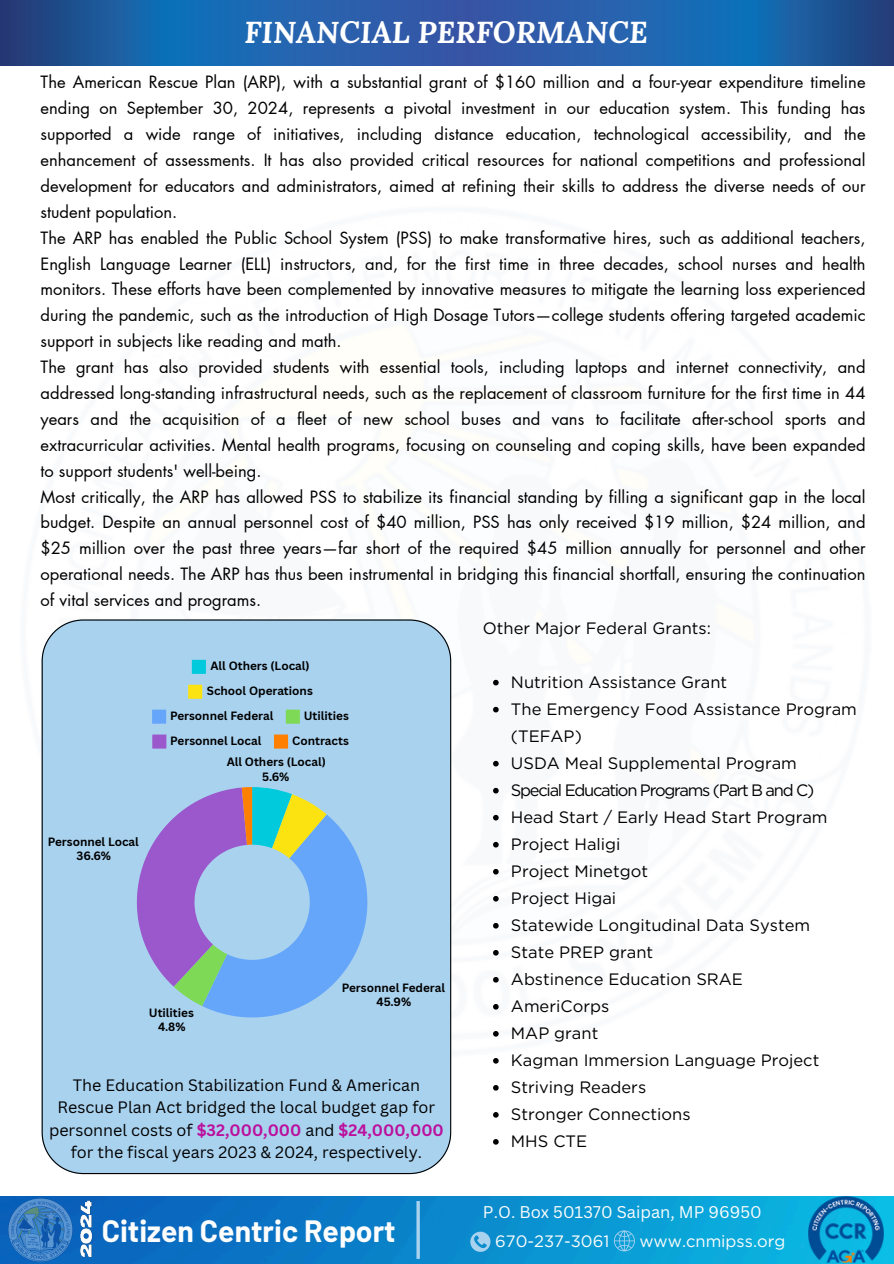
<style>
.page{position:relative;width:894px;height:1264px;background:#fff}
.page>*{position:absolute;margin:0;border:0;box-sizing:border-box;transform-origin:0 0}
.t1{font:700 30px "Barlow";color:#fdfdfd}
.t2{font:italic 700 30px "Lora";color:#fff}
.t3{font:16.5px/25.8px "Futura LT Pro";color:#000}
.t4{font:16.5px/27px "Gotham";color:#000}
.t5{font:16.5px "Gotham";letter-spacing:-.075em;color:#000}
.t6{font:16.5px "Gotham";color:#fdfdfd}
.t7{font:16.5px "Canva Sans";color:#fdfdfd}
.t8{font:16.05px/22.5px "Canva Sans";color:#000;text-align:center}
.t9{font:700 11.7px/14px "Canva Sans";color:#000;text-align:center}
.s1{font-weight:700;color:#bb109d}
</style>
<div class="page">
<img style="left:0;top:1196px;width:893px;height:67px">
<img style="left:808px;top:1196px;width:75px;height:66px">
<svg style="left:416px;top:1200px;width:4px;height:58px"></svg>
<svg style="left:470px;top:1231px;width:20px;height:20px"></svg>
<svg style="left:613px;top:1230px;width:21px;height:21px"></svg>
<img style="left:9px;top:1198px;width:63px;height:63px">
<img style="left:77px;top:1196px;width:19px;height:64px">
<img style="left:0;top:0;width:893px;height:65px">
<div style="left:42px;top:619px;width:409px;height:555px;background:#a9d2ef"></div>
<svg style="left:192px;top:660px;width:14px;height:14px"></svg>
<svg style="left:188px;top:684px;width:14px;height:14px"></svg>
<svg style="left:152px;top:709px;width:14px;height:14px"></svg>
<svg style="left:286px;top:709px;width:14px;height:14px"></svg>
<svg style="left:152px;top:734px;width:14px;height:14px"></svg>
<svg style="left:274px;top:734px;width:14px;height:14px"></svg>
<svg style="left:137px;top:787px;width:230px;height:230px;background:#90abdc"></svg>
<svg style="left:493px;top:679px;width:5px;height:6px"></svg>
<svg style="left:493px;top:706px;width:5px;height:6px"></svg>
<svg style="left:493px;top:760px;width:5px;height:6px"></svg>
<svg style="left:493px;top:787px;width:5px;height:6px"></svg>
<svg style="left:493px;top:814px;width:5px;height:6px"></svg>
<svg style="left:493px;top:841px;width:5px;height:6px"></svg>
<svg style="left:493px;top:868px;width:5px;height:6px"></svg>
<svg style="left:493px;top:895px;width:5px;height:6px"></svg>
<svg style="left:493px;top:922px;width:5px;height:6px"></svg>
<svg style="left:493px;top:950px;width:5px;height:5px"></svg>
<svg style="left:493px;top:977px;width:5px;height:5px"></svg>
<svg style="left:493px;top:1004px;width:5px;height:5px"></svg>
<svg style="left:493px;top:1031px;width:5px;height:5px"></svg>
<svg style="left:493px;top:1058px;width:5px;height:5px"></svg>
<svg style="left:493px;top:1085px;width:5px;height:5px"></svg>
<svg style="left:493px;top:1112px;width:5px;height:5px"></svg>
<svg style="left:493px;top:1139px;width:5px;height:5px"></svg>
<p class="t2" style="left:244px;top:12px;width:404px">FINANCIAL PERFORMANCE</p>
<p class="t3" style="left:41px;top:70px;width:826px">The American Rescue Plan (ARP), with a substantial grant of $160 million and a four-year expenditure timeline ending on September 30, 2024, represents a pivotal investment in our education system. This funding has supported a wide range of initiatives, including distance education, technological accessibility, and the enhancement of assessments. It has also provided critical resources for national competitions and professional development for educators and administrators, aimed at refining their skills to address the diverse needs of our student population.<br>The ARP has enabled the Public School System (PSS) to make transformative hires, such as additional teachers, English Language Learner (ELL) instructors, and, for the first time in three decades, school nurses and health monitors. These efforts have been complemented by innovative measures to mitigate the learning loss experienced during the pandemic, such as the introduction of High Dosage Tutors—college students offering targeted academic support in subjects like reading and math.<br>The grant has also provided students with essential tools, including laptops and internet connectivity, and addressed long-standing infrastructural needs, such as the replacement of classroom furniture for the first time in 44 years and the acquisition of a fleet of new school buses and vans to facilitate after-school sports and extracurricular activities. Mental health programs, focusing on counseling and coping skills, have been expanded to support students' well-being.<br>Most critically, the ARP has allowed PSS to stabilize its financial standing by filling a significant gap in the local budget. Despite an annual personnel cost of $40 million, PSS has only received $19 million, $24 million, and $25 million over the past three years—far short of the required $45 million annually for personnel and other operational needs. The ARP has thus been instrumental in bridging this financial shortfall, ensuring the continuation of vital services and programs.</p>
<p class="t4" style="left:483px;top:614px;width:229px">Other Major Federal Grants:</p>
<p class="t4" style="left:511px;top:668px;width:218px">Nutrition Assistance Grant</p>
<p class="t4" style="left:511px;top:695px;width:347px">The Emergency Food Assistance Program (TEFAP)</p>
<p class="t4" style="left:511px;top:749px;width:287px">USDA Meal Supplemental Program</p>
<p class="t5" style="left:511px;top:780px;width:305px">Special Education Programs (Part B and C)</p>
<p class="t4" style="left:511px;top:803px;width:318px">Head Start / Early Head Start Program</p>
<p class="t4" style="left:511px;top:830px;width:111px">Project Haligi</p>
<p class="t4" style="left:511px;top:857px;width:138px">Project Minetgot</p>
<p class="t4" style="left:511px;top:884px;width:107px">Project Higai</p>
<p class="t4" style="left:511px;top:911px;width:300px">Statewide Longitudinal Data System</p>
<p class="t4" style="left:511px;top:938px;width:144px">State PREP grant</p>
<p class="t4" style="left:511px;top:965px;width:233px">Abstinence Education SRAE</p>
<h3 class="t4" style="left:511px;top:992px;width:100px">AmeriCorps</h3>
<p class="t4" style="left:511px;top:1019px;width:89px">MAP grant</p>
<p class="t4" style="left:511px;top:1046px;width:310px">Kagman Immersion Language Project</p>
<h2 class="t4" style="left:511px;top:1073px;width:137px">Striving Readers</h2>
<h3 class="t4" style="left:511px;top:1100px;width:181px">Stronger Connections</h3>
<p class="t4" style="left:511px;top:1127px;width:78px">MHS CTE</p>
<p class="t9" style="left:210px;top:658px;width:101px">All Others (Local)</p>
<p class="t9" style="left:207px;top:683px;width:107px">School Operations</p>
<p class="t9" style="left:170px;top:708px;width:105px">Personnel Federal</p>
<p class="t9" style="left:303px;top:708px;width:47px">Utilities</p>
<p class="t9" style="left:170px;top:733px;width:93px">Personnel Local</p>
<p class="t9" style="left:292px;top:733px;width:58px">Contracts</p>
<p class="t9" style="left:227px;top:753px;width:101px;line-height:15.5px">All Others (Local)<br>5.6%</p>
<p class="t9" style="left:48px;top:834px;width:93px">Personnel Local<br>36.6%</p>
<p class="t9" style="left:342px;top:980px;width:105px">Personnel Federal<br>45.9%</p>
<p class="t9" style="left:149px;top:1005px;width:47px">Utilities<br>4.8%</p>
<p class="t8" style="left:49px;top:1073px;width:396px">The Education Stabilization Fund &amp; American Rescue Plan Act bridged the local budget gap for personnel costs of <span class="s1">$32,000,000</span> and <span class="s1">$24,000,000 </span>for the fiscal years 2023 &amp; 2024, respectively.</p>
<p class="t1" style="left:102px;top:1211px;width:295px">Citizen Centric Report</p>
<h3 class="t7" style="left:483px;top:1200px;width:280px">P.O. Box 501370 Saipan, MP 96950</h3>
<h3 class="t6" style="left:495px;top:1231px;width:116px">670-237-3061</h3>
<p class="t6" style="left:639px;top:1230px;width:147px">www.cnmipss.org</p>
</div>
